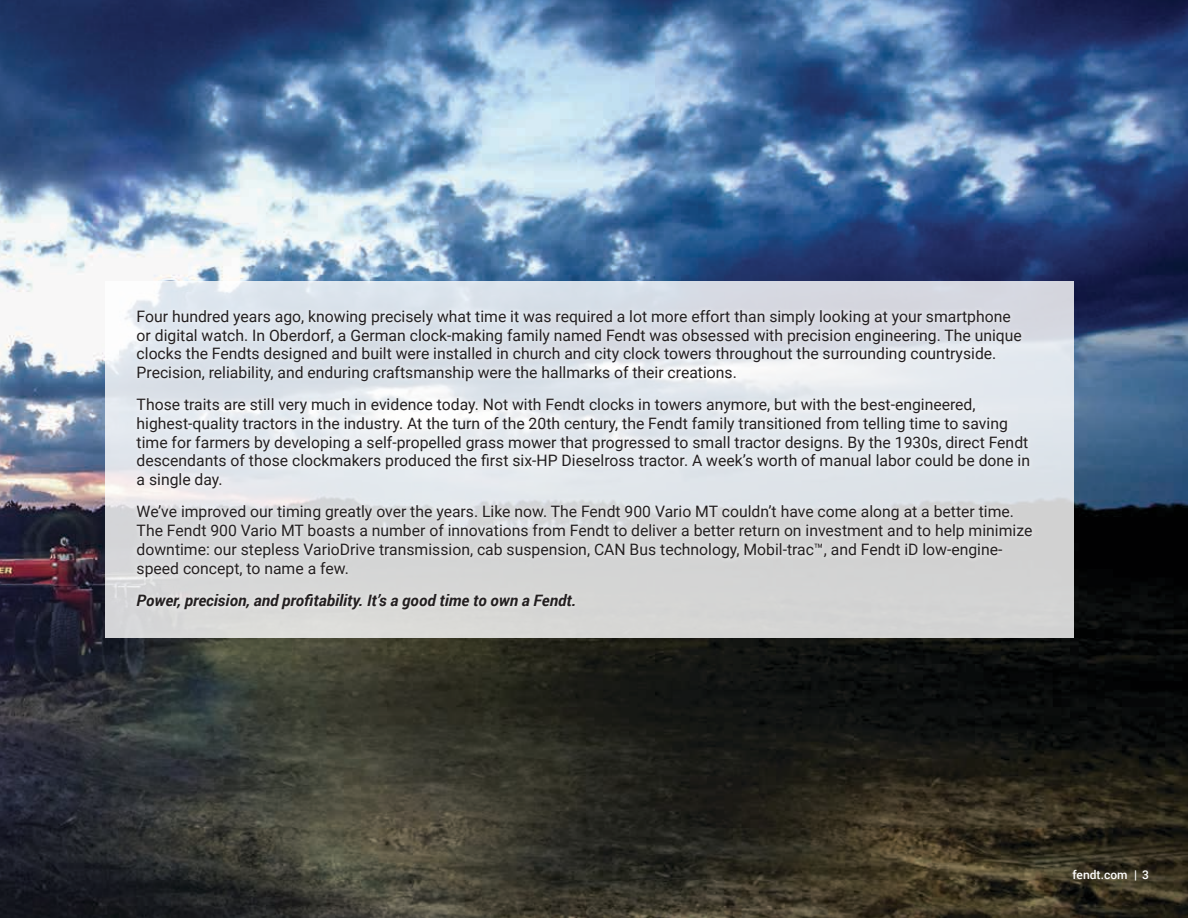
<style>
.page{position:relative;width:1188px;height:918px;background:#fff}
.page>*{position:absolute;margin:0;border:0;box-sizing:border-box;transform-origin:0 0}
.t1{font:15.75px/18.8px "Roboto";color:#231f20}
.t2{font:italic 700 15.75px "Roboto";color:#231f20}
.t3{font:500 12px "Roboto";color:#fff}
</style>
<div class="page">
<img style="left:0;top:0;width:1188px;height:918px">
<svg style="left:105px;top:281px;width:969px;height:356px;background:#dadde0"></svg>
<div style="left:132px;top:305px;width:904px;height:309px;background:#fff;opacity:.91"></div>
<p class="t1" style="left:137px;top:306px;width:887px">Four hundred years ago, knowing precisely what time it was required a lot more effort than simply looking at your smartphone or digital watch. In Oberdorf, a German clock-making family named Fendt was obsessed with precision engineering. The unique clocks the Fendts designed and built were installed in church and city clock towers throughout the surrounding countryside.<br>Precision, reliability, and enduring craftsmanship were the hallmarks of their creations.</p>
<p class="t1" style="left:137px;top:395px;width:895px">Those traits are still very much in evidence today. Not with Fendt clocks in towers anymore, but with the best-engineered, highest-quality tractors in the industry. At the turn of the 20th century, the Fendt family transitioned from telling time to saving time for farmers by developing a self-propelled grass mower that progressed to small tractor designs. By the 1930s, direct Fendt descendants of those clockmakers produced the first six-HP Dieselross tractor. A week’s worth of manual labor could be done in a single day.</p>
<p class="t1" style="left:137px;top:502px;width:897px">We’ve improved our timing greatly over the years. Like now. The Fendt 900 Vario MT couldn’t have come along at a better time.<br>The Fendt 900 Vario MT boasts a number of innovations from Fendt to deliver a better return on investment and to help minimize downtime: our stepless VarioDrive transmission, cab suspension, CAN Bus technology, Mobil-trac™, and Fendt iD low-engine&shy;speed concept, to name a few.</p>
<p class="t2" style="left:137px;top:589px;width:441px">Power, precision, and profitability. It’s a good time to own a Fendt.</p>
<p class="t3" style="left:1072px;top:866px;width:78px">fendt.com | 3</p>
</div>
